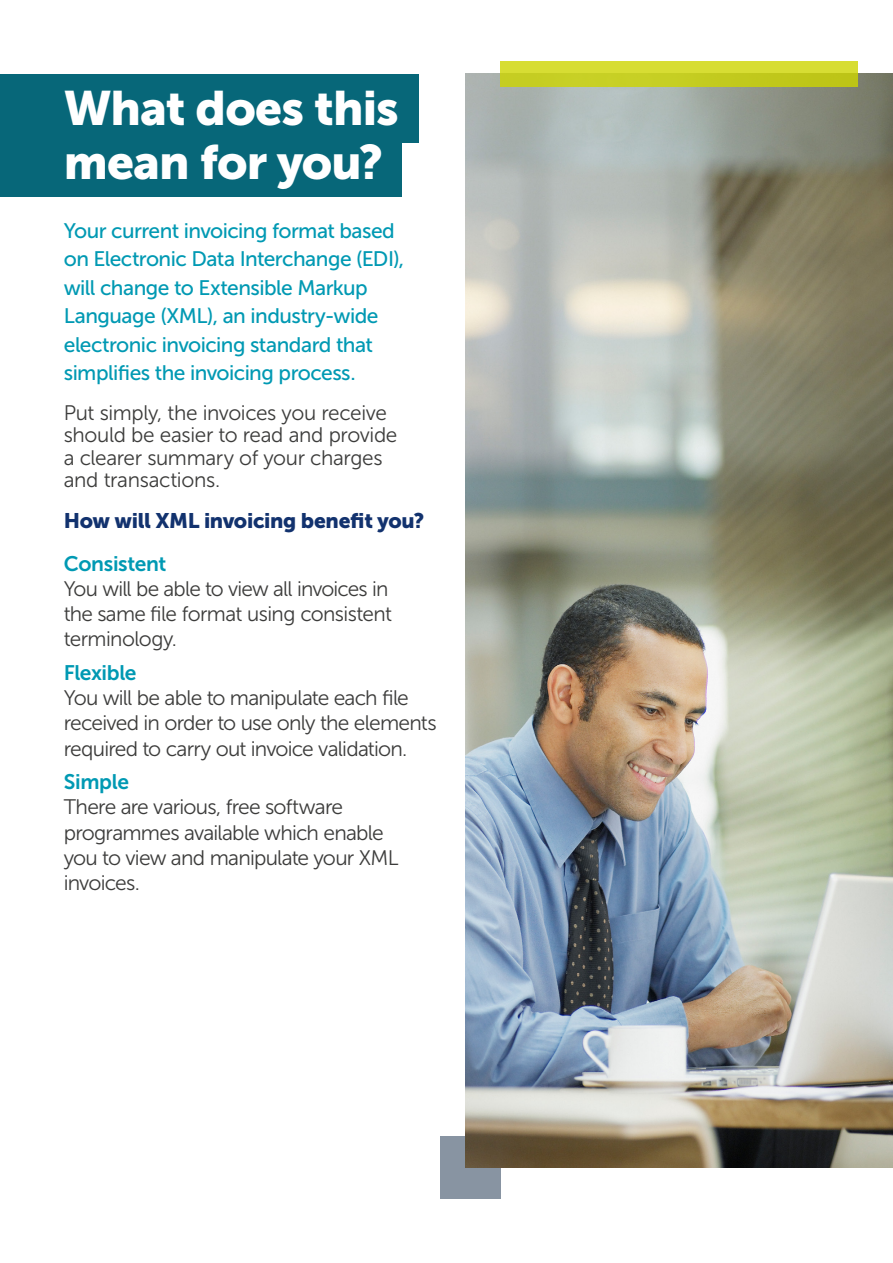
<style>
.page{position:relative;width:893px;height:1263px;background:#fff}
.page>*{position:absolute;margin:0;border:0;box-sizing:border-box;transform-origin:0 0}
.t1{font:48px/54px "Museo Sans 900";letter-spacing:-.02em;color:#fff}
.t2{font:21px/25.2px "Museo Sans 300";letter-spacing:-.035em;color:#3c3c3b}
.t3{font:21px/28.5px "Museo Sans 500";letter-spacing:-.025em;color:#0099b3}
.t4{font:21px/22.5px "Museo Sans 300";letter-spacing:-.015em;color:#3c3c3b}
.t5{font:21px "Museo Sans 900";letter-spacing:-.015em;color:#12326e}
.t6{font:21px "Museo Sans 700";letter-spacing:-.02em;color:#0099b3}
</style>
<div class="page">
<div style="left:0;top:74px;width:419px;height:68px;background:#076779"></div>
<div style="left:0;top:128px;width:402px;height:68px;background:#076779"></div>
<div style="left:440px;top:1137px;width:60px;height:62px;background:#8894a2"></div>
<img style="left:466px;top:74px;width:427px;height:1094px">
<svg style="left:500px;top:61px;width:358px;height:26px;background:#ccd328"></svg>
<h1 class="t1" style="left:64px;top:81px;width:337px">What does this mean for you?</h1>
<p class="t3" style="left:64px;top:216px;width:342px">Your current invoicing format based on Electronic Data Interchange (EDI), will change to Extensible Markup Language (XML), an industry-wide electronic invoicing standard that simplifies the invoicing process.</p>
<p class="t4" style="left:64px;top:401px;width:335px">Put simply, the invoices you receive should be easier to read and provide a clearer summary of your charges and transactions.</p>
<p class="t5" style="left:64px;top:509px;width:362px">How will XML invoicing benefit you?</p>
<p class="t6" style="left:64px;top:552px;width:104px">Consistent</p>
<p class="t2" style="left:64px;top:576px;width:330px">You will be able to view all invoices in the same file format using consistent terminology.</p>
<p class="t6" style="left:64px;top:661px;width:74px">Flexible</p>
<p class="t2" style="left:64px;top:685px;width:375px">You will be able to manipulate each file received in order to use only the elements required to carry out invoice validation.</p>
<p class="t6" style="left:64px;top:770px;width:67px">Simple</p>
<p class="t2" style="left:64px;top:795px;width:336px">There are various, free software programmes available which enable you to view and manipulate your XML invoices.</p>
</div>
